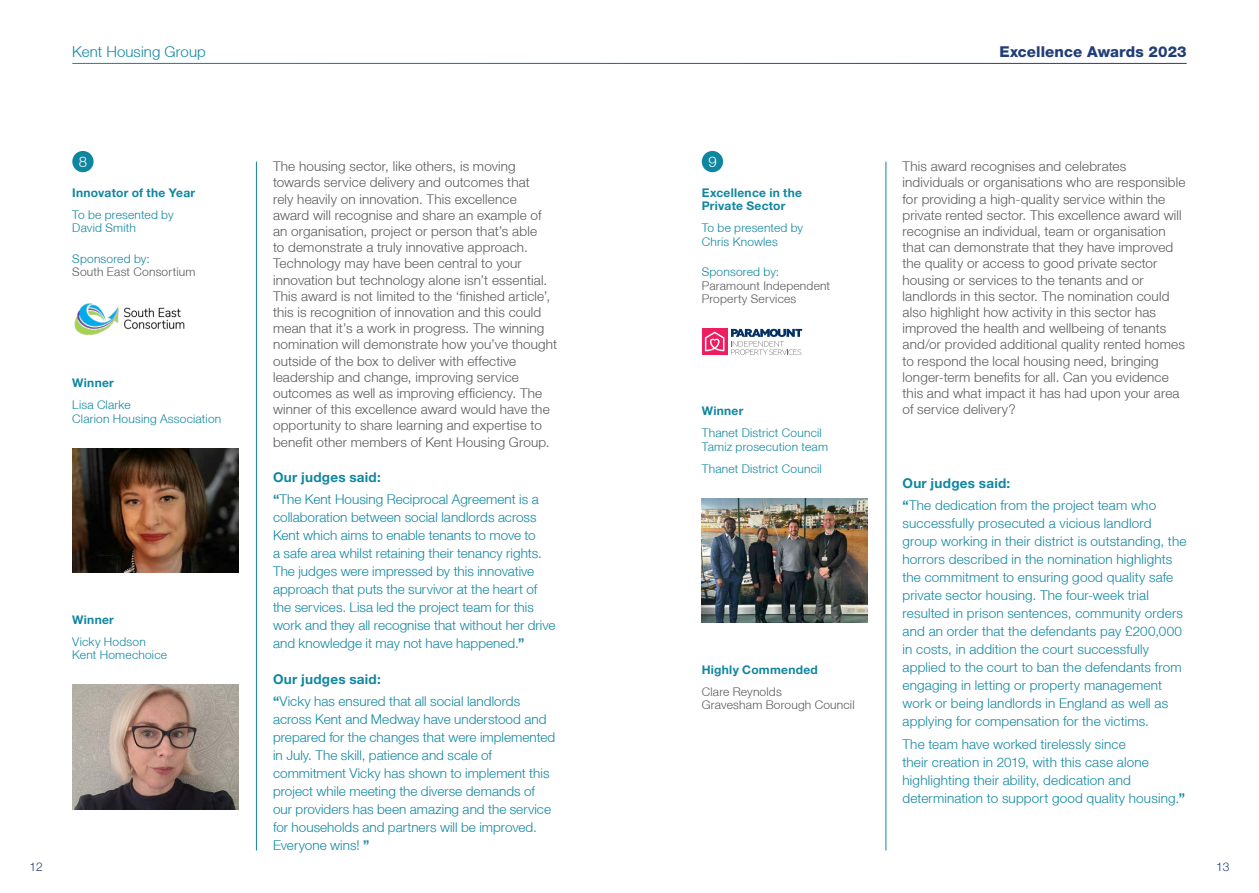
<style>
.page{position:relative;width:1259px;height:893px;background:#fff}
.page>*{position:absolute;margin:0;border:0;box-sizing:border-box;transform-origin:0 0}
.t1{font:800 15px "Helvetica Neue LT Std";letter-spacing:.01em;color:#213d77}
.t2{font:300 15px "Helvetica Neue LT";letter-spacing:.01em;color:#0f86a0}
.t3{font:300 15px "Helvetica Neue LT";color:#fff}
.t4{font:300 13.5px/18px "Helvetica Neue LT";letter-spacing:.005em;color:#0f86a0}
.t5{font:300 13.5px/16.2px "Helvetica Neue LT";letter-spacing:.01em;color:#57585a}
.t6{font:700 13.5px "Helvetica Neue LT Std";letter-spacing:.02em;color:#0f86a0}
.t7{font:300 12px/13.5px "Helvetica Neue LT";letter-spacing:.015em;color:#0f86a0}
.t8{font:300 12px/13.5px "Helvetica Neue LT";letter-spacing:.015em;color:#57585a}
.t9{font:700 12px/13.5px "Helvetica Neue LT Std";letter-spacing:.025em;color:#0f86a0}
.t10{font:300 12px "Helvetica Neue";color:#213d77}
.s1{font-family:"Helvetica Neue LT Std";font-weight:700}
</style>
<div class="page">
<hr style="left:256px;top:162px;width:1px;height:688px;background:#0f86a0">
<hr style="left:885px;top:162px;width:1px;height:688px;background:#0f86a0">
<div style="left:72px;top:151px;width:22px;height:21px;background:#0f86a0;border-radius:50%"></div>
<div style="left:702px;top:151px;width:21px;height:21px;background:#0f86a0;border-radius:50%"></div>
<img style="left:72px;top:685px;width:166px;height:124px">
<img style="left:72px;top:448px;width:166px;height:125px">
<img style="left:702px;top:498px;width:166px;height:125px">
<svg style="left:702px;top:329px;width:25px;height:26px"></svg>
<svg style="left:705px;top:332px;width:19px;height:19px"></svg>
<svg style="left:731px;top:329px;width:71px;height:26px"></svg>
<img style="left:74px;top:303px;width:111px;height:32px">
<p class="t2" style="left:72px;top:42px;width:135px">Kent Housing Group</p>
<p class="t1" style="left:999px;top:42px;width:189px">Excellence Awards 2023</p>
<p class="t3" style="left:79px;top:152px;width:10px">8</p>
<p class="t3" style="left:708px;top:152px;width:10px">9</p>
<p class="t5" style="left:273px;top:158px;width:286px">The housing sector, like others, is moving towards service delivery and outcomes that<br>rely heavily on innovation. This excellence<br>award will recognise and share an example of an organisation, project or person that’s able<br>to demonstrate a truly innovative approach.<br>Technology may have been central to your innovation but technology alone isn’t essential.<br>This award is not limited to the ‘finished article’, this is recognition of innovation and this could mean that it’s a work in progress. The winning nomination will demonstrate how you’ve thought outside of the box to deliver with effective leadership and change, improving service outcomes as well as improving efficiency. The winner of this excellence award would have the opportunity to share learning and expertise to benefit other members of Kent Housing Group.</p>
<p class="t5" style="left:902px;top:158px;width:284px">This award recognises and celebrates individuals or organisations who are responsible for providing a high-quality service within the private rented sector. This excellence award will recognise an individual, team or organisation that can demonstrate that they have improved the quality or access to good private sector housing or services to the tenants and or landlords in this sector. The nomination could also highlight how activity in this sector has improved the health and wellbeing of tenants and/or provided additional quality rented homes to respond the local housing need, bringing longer-term benefits for all. Can you evidence this and what impact it has had upon your area of service delivery?</p>
<p class="t9" style="left:72px;top:185px;width:124px">Innovator of the Year</p>
<p class="t7" style="left:72px;top:207px;width:103px">To be presented by<br>David Smith</p>
<p class="t7" style="left:72px;top:251px;width:79px">Sponsored by:</p>
<p class="t8" style="left:72px;top:265px;width:125px">South East Consortium</p>
<p class="t9" style="left:702px;top:185px;width:102px">Excellence in the<br>Private Sector</p>
<p class="t7" style="left:702px;top:221px;width:103px">To be presented by<br>Chris Knowles</p>
<p class="t7" style="left:702px;top:265px;width:79px">Sponsored by:</p>
<p class="t8" style="left:702px;top:278px;width:130px">Paramount Independent<br>Property Services</p>
<p class="t9" style="left:72px;top:376px;width:43px">Winner</p>
<p class="t7" style="left:72px;top:398px;width:150px">Lisa Clarke<br>Clarion Housing Association</p>
<p class="t9" style="left:702px;top:404px;width:43px">Winner</p>
<p class="t7" style="left:702px;top:426px;width:128px">Thanet District Council<br>Tamiz prosecution team</p>
<p class="t7" style="left:702px;top:461px;width:121px">Thanet District Council</p>
<p class="t6" style="left:273px;top:469px;width:109px">Our judges said:</p>
<p class="t4" style="left:273px;top:490px;width:284px"><span class="s1">“</span>The Kent Housing Reciprocal Agreement is a collaboration between social landlords across Kent which aims to enable tenants to move to<br>a safe area whilst retaining their tenancy rights.<br>The judges were impressed by this innovative approach that puts the survivor at the heart of the services. Lisa led the project team for this work and they all recognise that without her drive and knowledge it may not have happened.<span class="s1">”</span></p>
<p class="t6" style="left:273px;top:671px;width:109px">Our judges said:</p>
<p class="t4" style="left:273px;top:692px;width:284px"><span class="s1">“</span>Vicky has ensured that all social landlords across Kent and Medway have understood and prepared for the changes that were implemented in July. The skill, patience and scale of commitment Vicky has shown to implement this project while meeting the diverse demands of our providers has been amazing and the service for households and partners will be improved.<br>Everyone wins! <span class="s1">”</span></p>
<p class="t6" style="left:902px;top:475px;width:109px">Our judges said:</p>
<p class="t4" style="left:902px;top:496px;width:285px"><span class="s1">“</span>The dedication from the project team who successfully prosecuted a vicious landlord group working in their district is outstanding, the horrors described in the nomination highlights the commitment to ensuring good quality safe private sector housing. The four-week trial resulted in prison sentences, community orders and an order that the defendants pay £200,000 in costs, in addition the court successfully applied to the court to ban the defendants from engaging in letting or property management work or being landlords in England as well as applying for compensation for the victims.</p>
<p class="t4" style="left:902px;top:734px;width:284px">The team have worked tirelessly since<br>their creation in 2019, with this case alone highlighting their ability, dedication and determination to support good quality housing.<span class="s1">”</span></p>
<p class="t9" style="left:72px;top:612px;width:43px">Winner</p>
<p class="t7" style="left:72px;top:634px;width:96px">Vicky Hodson<br>Kent Homechoice</p>
<p class="t9" style="left:702px;top:662px;width:118px">Highly Commended</p>
<p class="t8" style="left:702px;top:684px;width:154px">Clare Reynolds<br>Gravesham Borough Council</p>
<p class="t10" style="left:29px;top:857px;width:15px">12</p>
<p class="t10" style="left:1216px;top:857px;width:15px">13</p>
</div>
